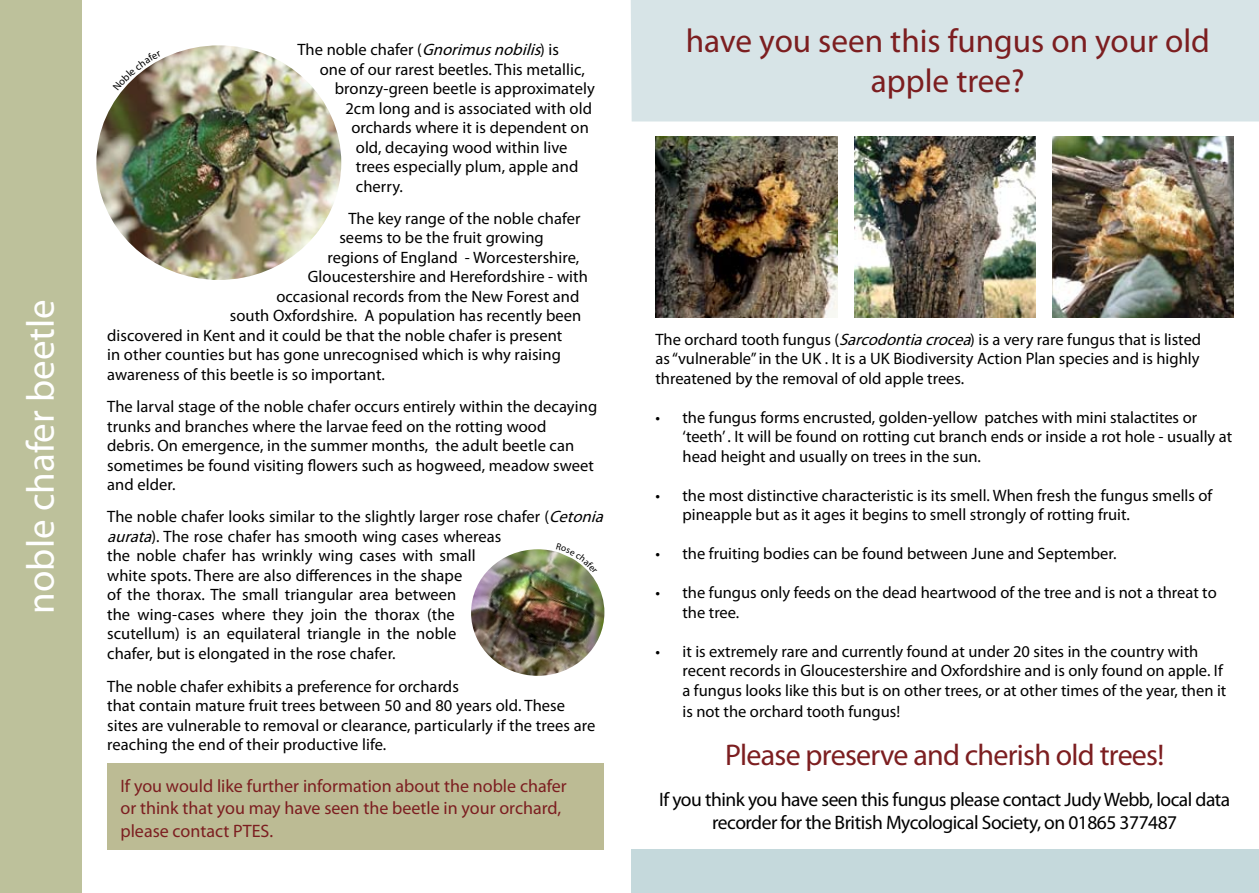
<style>
.page{position:relative;width:1259px;height:893px;background:#fff}
.page>*{position:absolute;margin:0;border:0;box-sizing:border-box;transform-origin:0 0}
.t1{font:39px "Myriad Pro";color:#fff}
.t2{font:33.3px/39.9px "Myriad Pro";color:#7c1e20;text-align:center}
.t3{font:30px "Myriad Pro";letter-spacing:-.025em;color:#7c1e20}
.t4{font:19.5px/23.4px "Myriad Pro";letter-spacing:-.025em;color:#000;text-align:center}
.t5{font:18px/21.6px "Myriad Pro";color:#7c1e20}
.t6{font:16.5px/19.5px "Myriad Pro";letter-spacing:.005em;color:#000}
.s1{font-style:italic}
</style>
<div class="page">
<div style="left:0;top:0;width:81px;height:893px;background:#bdc19b"></div>
<img style="left:471px;top:549px;width:133px;height:127px">
<img style="left:96px;top:45px;width:245px;height:235px">
<div style="left:108px;top:763px;width:496px;height:87px;background:#bcbb94"></div>
<div style="left:631px;top:0;width:628px;height:122px;background:#d7e4e7"></div>
<div style="left:660px;top:21px;width:575px;height:77px;background:#d7e4e7"></div>
<img style="left:655px;top:136px;width:182px;height:181px">
<img style="left:1052px;top:136px;width:182px;height:182px">
<img style="left:854px;top:136px;width:182px;height:182px">
<div style="left:631px;top:850px;width:628px;height:43px;background:#c5d9dc"></div>
<svg style="left:556px;top:549px;width:41px;height:25px"></svg>
<svg style="left:113px;top:51px;width:48px;height:40px"></svg>
<h1 class="t1" style="left:17px;top:614px;width:316px;rotate:-90deg">noble chafer beetle</h1>
<p class="t6" style="left:297px;top:39px;width:263px">T h e n o b l e c h a fe r ( <span class="s1">Gnorimusnobilis</span>) i s</p>
<p class="t6" style="left:320px;top:59px;width:266px">one of our rarest beetles. This metallic,</p>
<p class="t6" style="left:335px;top:78px;width:261px">bronzy-green beetle is approximately</p>
<p class="t6" style="left:345px;top:98px;width:248px">2cm long and is associated with old</p>
<p class="t6" style="left:351px;top:117px;width:239px">orchards where it is dependent on</p>
<p class="t6" style="left:356px;top:137px;width:213px">old, decaying wood within live</p>
<p class="t6" style="left:356px;top:156px;width:224px">trees especially plum, apple and</p>
<p class="t6" style="left:356px;top:176px;width:49px">cherry.</p>
<p class="t6" style="left:348px;top:208px;width:234px">The key range of the noble chafer</p>
<p class="t6" style="left:339px;top:228px;width:206px">seems to be the fruit growing</p>
<p class="t6" style="left:327px;top:247px;width:253px">regions of England - Worcestershire,</p>
<p class="t6" style="left:308px;top:267px;width:281px">Gloucestershire and Herefordshire - with</p>
<p class="t6" style="left:276px;top:286px;width:304px">occasional records from the New Forest and</p>
<p class="t6" style="left:230px;top:306px;width:353px">south Oxfordshire. A population has recently been</p>
<p class="t6" style="left:107px;top:325px;width:457px">discovered in Kent and it could be that the noble chafer is present</p>
<p class="t6" style="left:107px;top:345px;width:455px">in other counties but has gone unrecognised which is why raising</p>
<p class="t6" style="left:107px;top:364px;width:279px">awareness of this beetle is so important.</p>
<p class="t6" style="left:107px;top:397px;width:491px">The larval stage of the noble chafer occurs entirely within the decaying trunks and branches where the larvae feed on the rotting wood<br>debris. On emergence, in the summer months, the adult beetle can sometimes be found visiting flowers such as hogweed, meadow sweet and elder.</p>
<p class="t6" style="left:107px;top:507px;width:503px">The noble chafer looks similar to the slightly larger rose chafer (<span class="s1">Cetonia aurata</span>). The rose chafer has smooth wing cases whereas<br>the noble chafer has wrinkly wing cases with small<br>white spots. There are also differences in the shape<br>of the thorax. The small triangular area between<br>the wing-cases where they join the thorax (the<br>scutellum) is an equilateral triangle in the noble<br>chafer, but is elongated in the rose chafer.</p>
<p class="t6" style="left:107px;top:676px;width:489px">The noble chafer exhibits a preference for orchards<br>that contain mature fruit trees between 50 and 80 years old. These sites are vulnerable to removal or clearance, particularly if the trees are reaching the end of their productive life.</p>
<p class="t5" style="left:120px;top:775px;width:448px">If you would like further information about the noble chafer or think that you may have seen the beetle in your orchard,</p>
<p class="t5" style="left:120px;top:820px;width:154px">please contact PTES.</p>
<h2 class="t2" style="left:685px;top:20px;width:526px">have you seen this fungus on your old apple tree?</h2>
<p class="t6" style="left:655px;top:329px;width:547px;text-align:justify">The orchard tooth fungus (<span class="s1">Sarcodontiacrocea</span>) is a very rare fungus that is listed as “vulnerable” in the UK . It is a UK Biodiversity Action Plan species and is highly threatened by the removal of old apple trees.</p>
<p class="t6" style="left:682px;top:407px;width:551px;text-indent:-27px">• the fungus forms encrusted, golden-yellow patches with mini stalactites or ‘teeth’ . It will be found on rotting cut branch ends or inside a rot hole - usually at head height and usually on trees in the sun.</p>
<p class="t6" style="left:682px;top:485px;width:531px;text-indent:-27px">• the most distinctive characteristic is its smell. When fresh the fungus smells of pineapple but as it ages it begins to smell strongly of rotting fruit.</p>
<p class="t6" style="left:655px;top:544px;width:462px">• the fruiting bodies can be found between June and September.</p>
<p class="t6" style="left:682px;top:583px;width:536px;text-indent:-27px">• the fungus only feeds on the dead heartwood of the tree and is not a threat to the tree.</p>
<p class="t6" style="left:682px;top:641px;width:545px;text-indent:-27px">• it is extremely rare and currently found at under 20 sites in the country with recent records in Gloucestershire and Oxfordshire and is only found on apple. If a fungus looks like this but is on other trees, or at other times of the year, then it</p>
<p class="t6" style="left:682px;top:701px;width:219px">is not the orchard tooth fungus!</p>
<h3 class="t3" style="left:725px;top:736px;width:440px">Please preserve and cherish old trees!</h3>
<p class="t4" style="left:659px;top:787px;width:572px">If you think you have seen this fungus please contact Judy Webb, local data recorder for the British Mycological Society, on 01865 377487</p>
</div>
